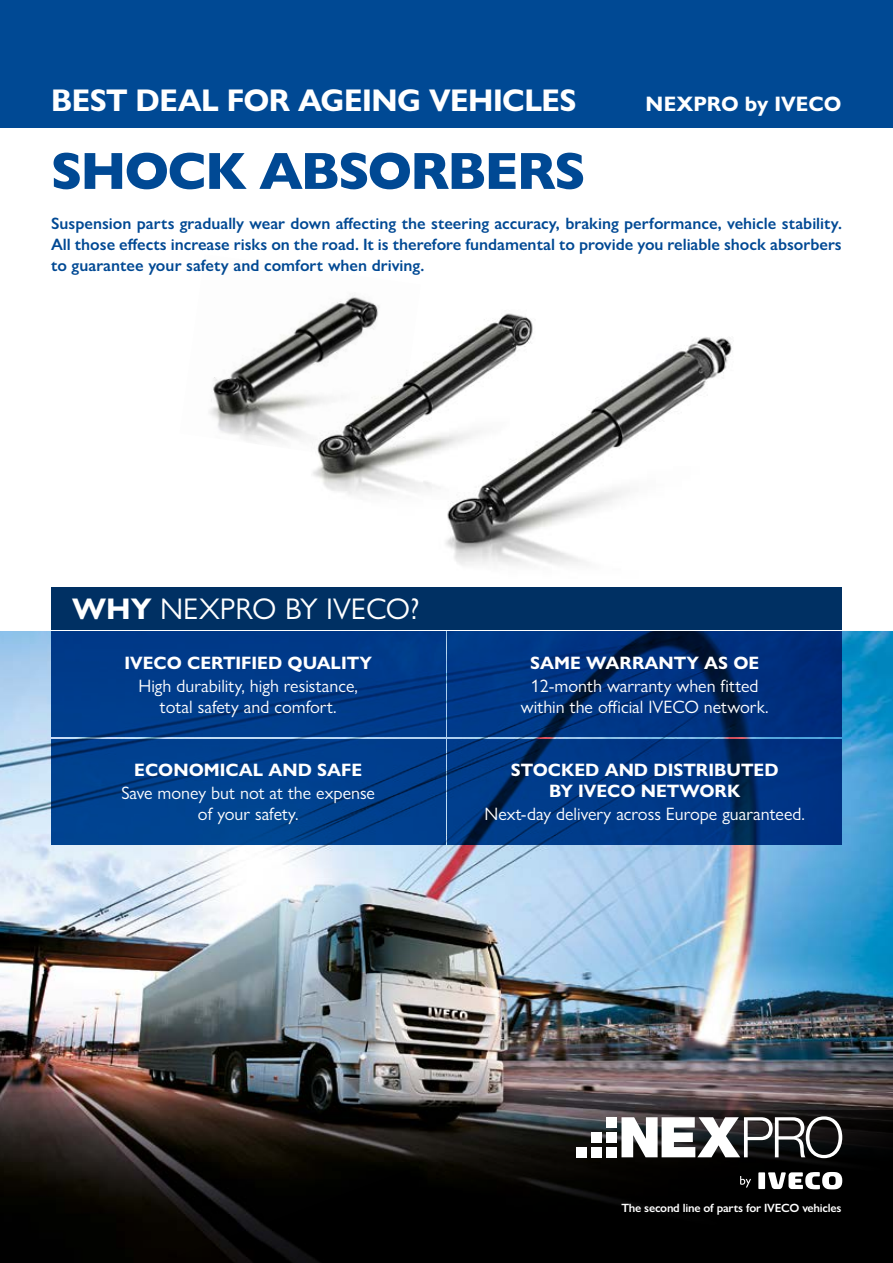
<style>
.page{position:relative;width:893px;height:1263px;background:#fff}
.page>*{position:absolute;margin:0;border:0;box-sizing:border-box;transform-origin:0 0}
.t1{font:800 52.5px "Gill Sans Nova";letter-spacing:-.03em;color:#004994}
.t2{font:700 31.5px "Gill Sans Nova";letter-spacing:-.015em;color:#fff}
.t3{font:30px "Gill Sans Nova";color:#fff}
.t4{font:700 21px "Gill Sans Nova";color:#fff}
.t5{font:18px/21px "Gill Sans Nova";color:#fff;text-align:center}
.t6{font:700 18px/21px "Gill Sans Nova";color:#fff;text-align:center}
.t7{font:600 16.5px/21px "Gill Sans Nova";color:#004994;text-align:justify}
.t8{font:600 12px "Gill Sans Nova";letter-spacing:-.02em;color:#fff}
.s1{font-weight:700}
</style>
<div class="page">
<img style="left:0;top:631px;width:893px;height:479px">
<svg style="left:0;top:1110px;width:893px;height:153px;background:#0d0b0a"></svg>
<div style="left:0;top:0;width:893px;height:128px;background:#004994"></div>
<img style="left:313px;top:313px;width:217px;height:182px">
<img style="left:209px;top:296px;width:212px;height:168px">
<img style="left:414px;top:320px;width:318px;height:245px">
<div style="left:51px;top:587px;width:791px;height:42px;background:#003063"></div>
<div style="left:51px;top:631px;width:394px;height:106px;background:#003b8a"></div>
<svg style="left:448px;top:631px;width:394px;height:106px;background:#002f77"></svg>
<svg style="left:51px;top:739px;width:394px;height:105px;background:#003f8c"></svg>
<svg style="left:448px;top:739px;width:394px;height:105px;background:#00347f"></svg>
<div style="left:758px;top:1172px;width:7px;height:17px;background:#fff"></div>
<svg style="left:768px;top:1172px;width:74px;height:17px"></svg>
<div style="left:576px;top:1147px;width:10px;height:10px;background:#fff"></div>
<div style="left:606px;top:1147px;width:10px;height:10px;background:#fff"></div>
<div style="left:591px;top:1147px;width:10px;height:10px;background:#fff"></div>
<div style="left:606px;top:1132px;width:10px;height:10px;background:#fff"></div>
<div style="left:606px;top:1117px;width:10px;height:10px;background:#fff"></div>
<div style="left:591px;top:1132px;width:10px;height:10px;background:#fff"></div>
<svg style="left:621px;top:1116px;width:221px;height:42px"></svg>
<svg style="left:740px;top:1176px;width:11px;height:11px"></svg>
<h2 class="t2" style="left:51px;top:81px;width:527px">BEST DEAL FOR AGEING VEHICLES</h2>
<h1 class="t1" style="left:51px;top:138px;width:536px">SHOCK ABSORBERS</h1>
<p class="t4" style="left:646px;top:91px;width:197px">NEXPRO by IVECO</p>
<p class="t7" style="left:51px;top:213px;width:792px">Suspension parts gradually wear down affecting the steering accuracy, braking performance, vehicle stability.<br>All those effects increase risks on the road. It is therefore fundamental to provide you reliable shock absorbers to guarantee your safety and comfort when driving.</p>
<h3 class="t3" style="left:72px;top:590px;width:349px"><span class="s1">WHY</span> NEXPRO BY IVECO?</h3>
<p class="t6" style="left:125px;top:652px;width:249px">IVECO CERTIFIED QUALITY</p>
<p class="t5" style="left:138px;top:675px;width:221px">High durability, high resistance, total safety and comfort.</p>
<p class="t6" style="left:134px;top:760px;width:229px">ECONOMICAL AND SAFE</p>
<p class="t5" style="left:121px;top:783px;width:255px">Save money but not at the expense of your safety.</p>
<p class="t6" style="left:530px;top:652px;width:231px">SAME WARRANTY AS OE</p>
<p class="t5" style="left:521px;top:675px;width:249px">12-month warranty when fitted within the official IVECO network.</p>
<p class="t6" style="left:511px;top:760px;width:269px">STOCKED AND DISTRIBUTED<br>BY IVECO NETWORK</p>
<p class="t5" style="left:484px;top:804px;width:322px">Next-day delivery across Europe guaranteed.</p>
<p class="t8" style="left:621px;top:1200px;width:222px">The second line of parts for IVECO vehicles</p>
</div>
